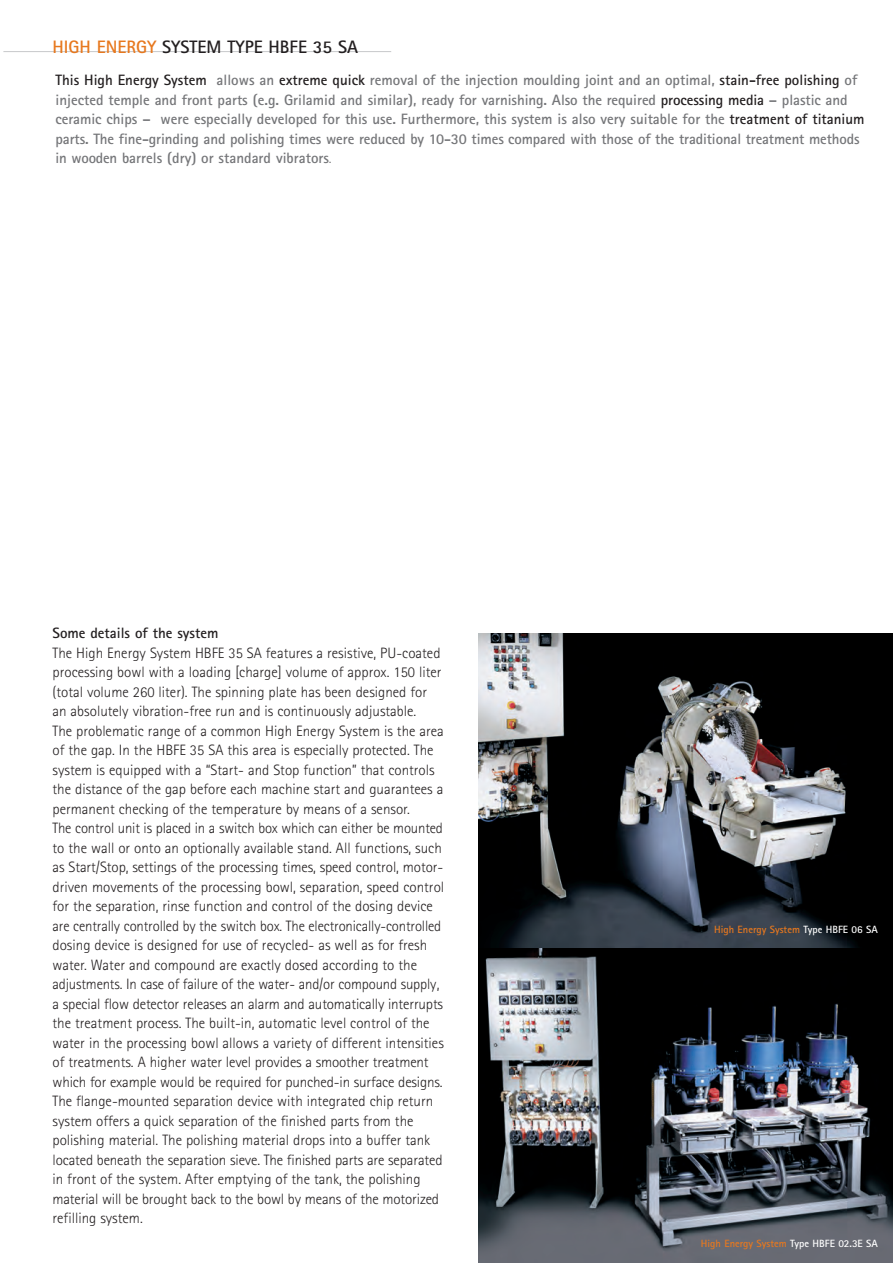
<style>
.page{position:relative;width:893px;height:1263px;background:#fff}
.page>*{position:absolute;margin:0;border:0;box-sizing:border-box;transform-origin:0 0}
.t1{font:700 18px "Rotis Sans Serif";color:#231f20}
.t2{font:300 15px/19.5px "Rotis Sans Serif";color:#231f20}
.t3{font:700 15px/19.5px "Rotis Sans Serif";color:#757679}
.t4{font:700 15px "Rotis Sans Serif";color:#231f20}
.t5{font:700 10.5px "Rotis Sans Serif";color:#e7781e}
.s1{color:#e7781e}
.s2{color:#231f20}
.s3{font-weight:300}
.s4{color:#fff}
</style>
<div class="page">
<hr style="left:3px;top:51px;width:388px;height:1px;background:#c7c8ca">
<img style="left:478px;top:634px;width:415px;height:629px">
<p class="t1" style="left:53px;top:40px;width:307px"><span class="s1">HIGH ENERGY</span> SYSTEM TYPE HBFE 35 SA</p>
<p class="t3" style="left:55px;top:72px;width:811px"><span class="s2">This High Energy System</span> allows an <span class="s2">extreme quick</span> removal of the injection moulding joint and an optimal, <span class="s2">stain-free polishing</span> of injected temple and front parts (e.g. Grilamid and similar), ready for varnishing. Also the required <span class="s2">processing media</span> – plastic and ceramic chips – were especially developed for this use. Furthermore, this system is also very suitable for the <span class="s2">treatment of titanium </span>parts. The fine-grinding and polishing times were reduced by 10-30 times compared with those of the traditional treatment methods in wooden barrels (dry) or standard vibrators<span class="s3">.</span></p>
<p class="t4" style="left:53px;top:628px;width:167px">Some details of the system</p>
<p class="t2" style="left:53px;top:644px;width:393px">The High Energy System HBFE 35 SA features a resistive, PU-coated processing bowl with a loading [charge] volume of approx. 150 liter (total volume 260 liter). The spinning plate has been designed for an absolutely vibration-free run and is continuously adjustable.<br>The problematic range of a common High Energy System is the area of the gap. In the HBFE 35 SA this area is especially protected. The system is equipped with a “Start- and Stop function” that controls the distance of the gap before each machine start and guarantees a permanent checking of the temperature by means of a sensor.<br>The control unit is placed in a switch box which can either be mounted to the wall or onto an optionally available stand. All functions, such as Start/Stop, settings of the processing times, speed control, motor&shy;driven movements of the processing bowl, separation, speed control for the separation, rinse function and control of the dosing device are centrally controlled by the switch box. The electronically-controlled dosing device is designed for use of recycled- as well as for fresh water. Water and compound are exactly dosed according to the adjustments. In case of failure of the water- and/or compound supply, a special flow detector releases an alarm and automatically interrupts the treatment process. The built-in, automatic level control of the water in the processing bowl allows a variety of different intensities of treatments. A higher water level provides a smoother treatment which for example would be required for punched-in surface designs.<br>The flange-mounted separation device with integrated chip return system offers a quick separation of the finished parts from the polishing material. The polishing material drops into a buffer tank located beneath the separation sieve. The finished parts are separated in front of the system. After emptying of the tank, the polishing material will be brought back to the bowl by means of the motorized refilling system.</p>
<p class="t5" style="left:714px;top:925px;width:165px">High Energy System <span class="s4">Type HBFE 06 SA</span></p>
<p class="t5" style="left:701px;top:1240px;width:178px">High Energy System <span class="s4">Type HBFE 02.3E SA</span></p>
</div>
